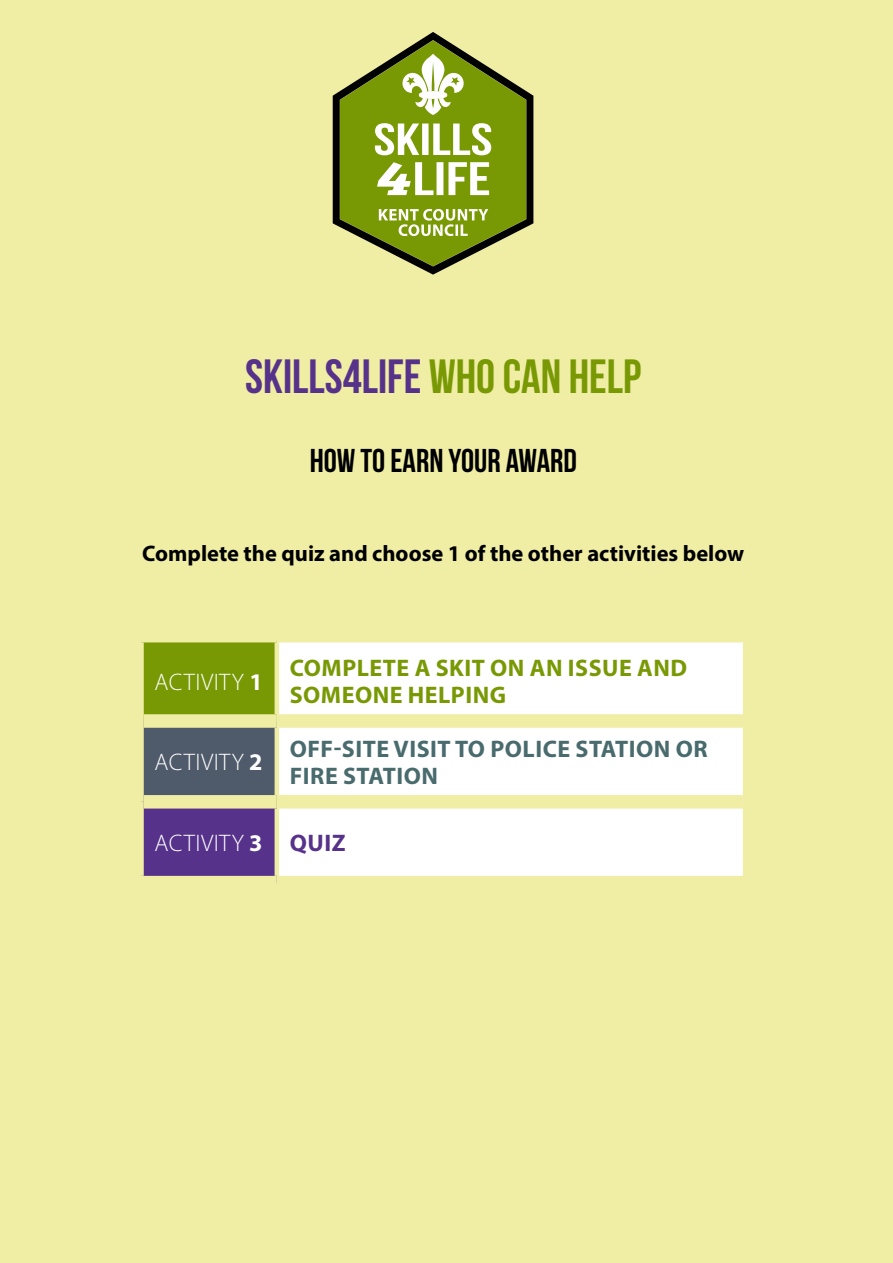
<style>
.page{position:relative;width:893px;height:1263px;background:#f0eda4}
.page>*{position:absolute;margin:0;border:0;box-sizing:border-box;transform-origin:0 0}
.t1{font:700 48px "Bebas Neue";color:#56328a}
.t2{font:700 33px "Bebas Neue";color:#000}
.t3{font:700 24px/27px "Myriad Pro";letter-spacing:.02em;color:#496b6d}
.t4{font:700 24px/27px "Myriad Pro";letter-spacing:.02em;color:#789904}
.t5{font:300 24px "Myriad Pro";letter-spacing:.02em;color:#fff}
.t6{font:700 22.5px "Myriad Pro";color:#000}
.s1{color:#789904}
.s2{font-weight:700}
.s3{font-weight:700;color:#56328a}
</style>
<div class="page">
<div style="left:142px;top:640px;width:135px;height:81px;background:#789904"></div>
<div style="left:279px;top:642px;width:464px;height:234px;background:#fff"></div>
<div style="left:142px;top:721px;width:135px;height:81px;background:#4f5a6a"></div>
<div style="left:142px;top:802px;width:135px;height:80px;background:#56328a"></div>
<hr style="left:139px;top:638px;width:138px;height:4px;background:#f0eda4">
<div style="left:139px;top:642px;width:5px;height:79px;background:#f0eda4"></div>
<hr style="left:275px;top:642px;width:4px;height:72px;background:#f0eda4">
<div style="left:139px;top:721px;width:5px;height:81px;background:#f0eda4"></div>
<hr style="left:275px;top:728px;width:4px;height:67px;background:#f0eda4">
<div style="left:139px;top:802px;width:5px;height:74px;background:#f0eda4"></div>
<hr style="left:275px;top:808px;width:4px;height:68px;background:#f0eda4">
<div style="left:144px;top:714px;width:133px;height:14px;background:#f0eda4"></div>
<div style="left:277px;top:714px;width:466px;height:14px;background:#f0eda4"></div>
<div style="left:144px;top:795px;width:133px;height:13px;background:#f0eda4"></div>
<div style="left:277px;top:795px;width:466px;height:13px;background:#f0eda4"></div>
<div style="left:139px;top:876px;width:138px;height:13px;background:#f0eda4"></div>
<svg style="left:333px;top:32px;width:200px;height:243px"></svg>
<svg style="left:340px;top:40px;width:186px;height:226px"></svg>
<h1 class="t1" style="left:245px;top:350px;width:397px">SKILLS4LIFE <span class="s1">WHO CAN HELP</span></h1>
<h2 class="t2" style="left:310px;top:443px;width:269px">HOW TO EARN YOUR AWARD</h2>
<p class="t6" style="left:142px;top:538px;width:604px">Complete the quiz and choose 1 of the other activities below</p>
<p class="t5" style="left:154px;top:667px;width:110px">ACTIVITY <span class="s2">1</span></p>
<p class="t5" style="left:154px;top:748px;width:109px">ACTIVITY <span class="s2">2</span></p>
<p class="t4" style="left:290px;top:654px;width:399px">COMPLETE A SKIT ON AN ISSUE AND<br>SOMEONE HELPING</p>
<p class="t3" style="left:290px;top:734px;width:419px">OFF-SITE VISIT TO POLICE STATION OR<br>FIRE STATION</p>
<p class="t5" style="left:154px;top:829px;width:193px">ACTIVITY <span class="s2">3</span> <span class="s3">QUIZ</span></p>
</div>
